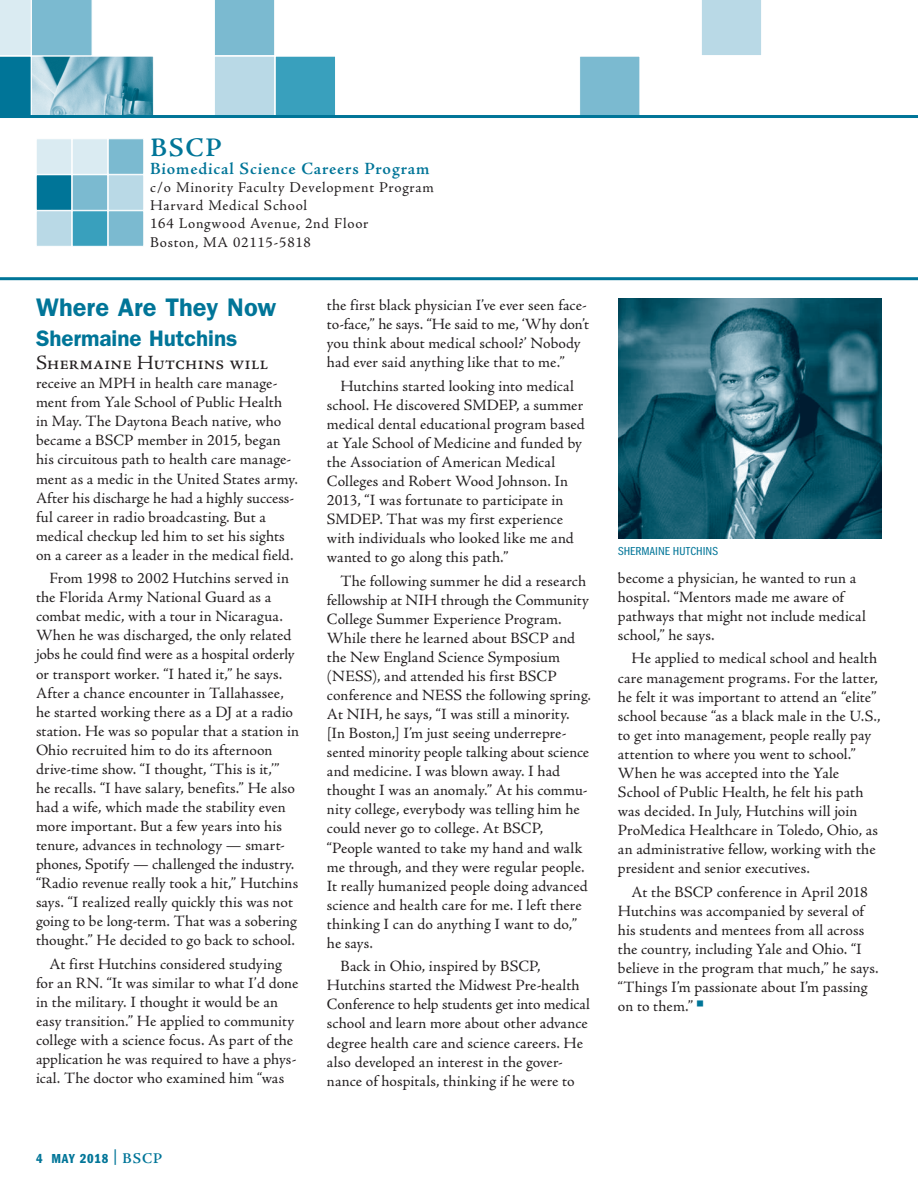
<style>
.page{position:relative;width:918px;height:1188px;background:#fff}
.page>*{position:absolute;margin:0;border:0;box-sizing:border-box;transform-origin:0 0}
.t1{font:600 27px "Adobe Jenson Pro";color:#007598}
.Sidebar_subhead{font:600 25.5px "ITC Franklin Gothic Std";color:#007598}
.Sidebar_subhead-2{font:600 22.5px "ITC Franklin Gothic Std";letter-spacing:-.005em;color:#007598}
.Text_noindent{font:20.25px "Adobe Jenson Pro";letter-spacing:-.01em;color:#231f20}
.t2{font:600 17.25px "Adobe Jenson Pro";letter-spacing:.045em;color:#007598}
.Text_noindent-2{font:15.75px/19px "Adobe Jenson Pro";letter-spacing:-.005em;color:#231f20}
.t3{font:15px/18px "Adobe Jenson Pro";letter-spacing:.045em;color:#231f20}
.t4{font:13.5px "ITC Franklin Gothic Std Dm Cp";letter-spacing:.05em;color:#007598;scale:1.14 1}
.t5{font:12px "ITC Franklin Gothic Std Bk Cp";letter-spacing:.01em;color:#007598;scale:1.14 1}
.s1{font-family:"Adobe Jenson Pro";font-weight:600;font-size:15px}
</style>
<div class="page">
<svg style="left:0;top:0;width:92px;height:115px;background:#76b6cb"></svg>
<div style="left:214px;top:56px;width:61px;height:61px;background:#b9d9e6;border:1px solid #fff"></div>
<div style="left:215px;top:0;width:60px;height:55px;background:#7bbad0"></div>
<div style="left:275px;top:56px;width:61px;height:61px;background:#39a0bd;border:1px solid #fff"></div>
<div style="left:579px;top:56px;width:61px;height:61px;background:#7bbad0;border:1px solid #fff"></div>
<div style="left:702px;top:0;width:59px;height:55px;background:#b9d9e6"></div>
<img style="left:33px;top:58px;width:119px;height:57px">
<div style="left:31px;top:56px;width:123px;height:61px;border:1px solid #fff"></div>
<div style="left:36px;top:175px;width:36px;height:36px;background:#007598;border:1px solid #fff"></div>
<div style="left:36px;top:139px;width:36px;height:36px;background:#daebf2;border:1px solid #fff"></div>
<div style="left:72px;top:175px;width:36px;height:36px;background:#7bbad0;border:1px solid #fff"></div>
<div style="left:72px;top:139px;width:36px;height:36px;background:#daebf2;border:1px solid #fff"></div>
<div style="left:108px;top:175px;width:36px;height:36px;background:#b9d9e6;border:1px solid #fff"></div>
<div style="left:36px;top:211px;width:36px;height:36px;background:#b9d9e6;border:1px solid #fff"></div>
<div style="left:72px;top:211px;width:36px;height:36px;background:#39a0bd;border:1px solid #fff"></div>
<div style="left:108px;top:211px;width:36px;height:36px;background:#7bbad0;border:1px solid #fff"></div>
<div style="left:108px;top:139px;width:36px;height:36px;background:#7bbad0;border:1px solid #fff"></div>
<hr style="left:0;top:115px;width:918px;height:3px;background:#007598">
<img style="left:618px;top:299px;width:264px;height:239px">
<hr style="left:0;top:277px;width:918px;height:3px;background:#007598">
<h1 class="t1" style="left:150px;top:132px;width:73px">BSCP</h1>
<p class="t2" style="left:150px;top:159px;width:281px">Biomedical Science Careers Program</p>
<p class="t3" style="left:150px;top:179px;width:285px">c/o Minority Faculty Development Program<br>Harvard Medical School<br>164 Longwood Avenue, 2nd Floor<br>Boston, MA 02115-5818</p>
<p class="Sidebar_subhead" style="left:36px;top:292px;width:242px">Where Are They Now</p>
<p class="Sidebar_subhead-2" style="left:36px;top:325px;width:203px">Shermaine Hutchins</p>
<p class="Text_noindent" style="left:36px;top:351px;width:234px">Shermaine Hutchins will</p>
<p class="Text_noindent-2" style="left:36px;top:374px;width:263px">receive an MPH in health care manage&shy;ment from Yale School of Public Health in May. The Daytona Beach native, who became a BSCP member in 2015, began his circuitous path to health care manage&shy;ment as a medic in the United States army.<br>After his discharge he had a highly success&shy;ful career in radio broadcasting. But a medical checkup led him to set his sights on a career as a leader in the medical field.</p>
<p class="Text_noindent-2" style="left:36px;top:569px;width:265px;text-indent:14px">From 1998 to 2002 Hutchins served in the Florida Army National Guard as a combat medic, with a tour in Nicaragua.<br>When he was discharged, the only related jobs he could find were as a hospital orderly or transport worker. “I hated it,” he says.<br>After a chance encounter in Tallahassee, he started working there as a DJ at a radio station. He was so popular that a station in Ohio recruited him to do its afternoon drive-time show. “I thought, ‘This is it,’”<br>he recalls. “I have salary, benefits.” He also had a wife, which made the stability even more important. But a few years into his tenure, advances in technology — smart&shy;phones, Spotify — challenged the industry. “Radio revenue really took a hit,” Hutchins says. “I realized really quickly this was not going to be long-term. That was a sobering thought.” He decided to go back to school.</p>
<p class="Text_noindent-2" style="left:36px;top:955px;width:264px;text-indent:14px">At first Hutchins considered studying for an RN. “It was similar to what I’d done in the military. I thought it would be an easy transition.” He applied to community college with a science focus. As part of the application he was required to have a phys&shy;ical. The doctor who examined him “was</p>
<p class="t4" style="left:36px;top:1151px;width:112px">4 MAY 2018 <span class="s1">| BSCP</span></p>
<p class="Text_noindent-2" style="left:327px;top:296px;width:264px">the first black physician I’ve ever seen face&shy;to-face,” he says. “He said to me, ‘Why don’t you think about medical school?’ Nobody had ever said anything like that to me.”</p>
<p class="Text_noindent-2" style="left:327px;top:377px;width:259px;text-indent:14px">Hutchins started looking into medical school. He discovered SMDEP, a summer medical dental educational program based at Yale School of Medicine and funded by the Association of American Medical Colleges and Robert Wood Johnson. In 2013, “I was fortunate to participate in SMDEP. That was my first experience with individuals who looked like me and wanted to go along this path.”</p>
<p class="Text_noindent-2" style="left:327px;top:572px;width:265px;text-indent:14px">The following summer he did a research fellowship at NIH through the Community College Summer Experience Program.<br>While there he learned about BSCP and the New England Science Symposium (NESS), and attended his first BSCP conference and NESS the following spring.<br>At NIH, he says, “I was still a minority. [In Boston,] I’m just seeing underrepre&shy;sented minority people talking about science and medicine. I was blown away. I had thought I was an anomaly.” At his commu&shy;nity college, everybody was telling him he could never go to college. At BSCP, “People wanted to take my hand and walk me through, and they were regular people.<br>It really humanized people doing advanced science and health care for me. I left there thinking I can do anything I want to do,” he says.</p>
<p class="Text_noindent-2" style="left:327px;top:957px;width:264px;text-indent:14px">Back in Ohio, inspired by BSCP, Hutchins started the Midwest Pre-health Conference to help students get into medical school and learn more about other advance degree health care and science careers. He also developed an interest in the gover&shy;nance of hospitals, thinking if he were to</p>
<p class="t5" style="left:618px;top:545px;width:89px">SHERMAINE HUTCHINS</p>
<p class="Text_noindent-2" style="left:618px;top:569px;width:249px">become a physician, he wanted to run a hospital. “Mentors made me aware of pathways that might not include medical school,” he says.</p>
<p class="Text_noindent-2" style="left:618px;top:649px;width:264px;text-indent:14px">He applied to medical school and health care management programs. For the latter, he felt it was important to attend an “elite” school because “as a black male in the U.S., to get into management, people really pay attention to where you went to school.” When he was accepted into the Yale School of Public Health, he felt his path was decided. In July, Hutchins will join ProMedica Healthcare in Toledo, Ohio, as an administrative fellow, working with the president and senior executives.</p>
<p class="Text_noindent-2" style="left:618px;top:882px;width:262px;text-indent:14px">At the BSCP conference in April 2018<br>Hutchins was accompanied by several of his students and mentees from all across the country, including Yale and Ohio. “I believe in the program that much,” he says. “Things I’m passionate about I’m passing on to them.” <sup>■</sup></p>
</div>
